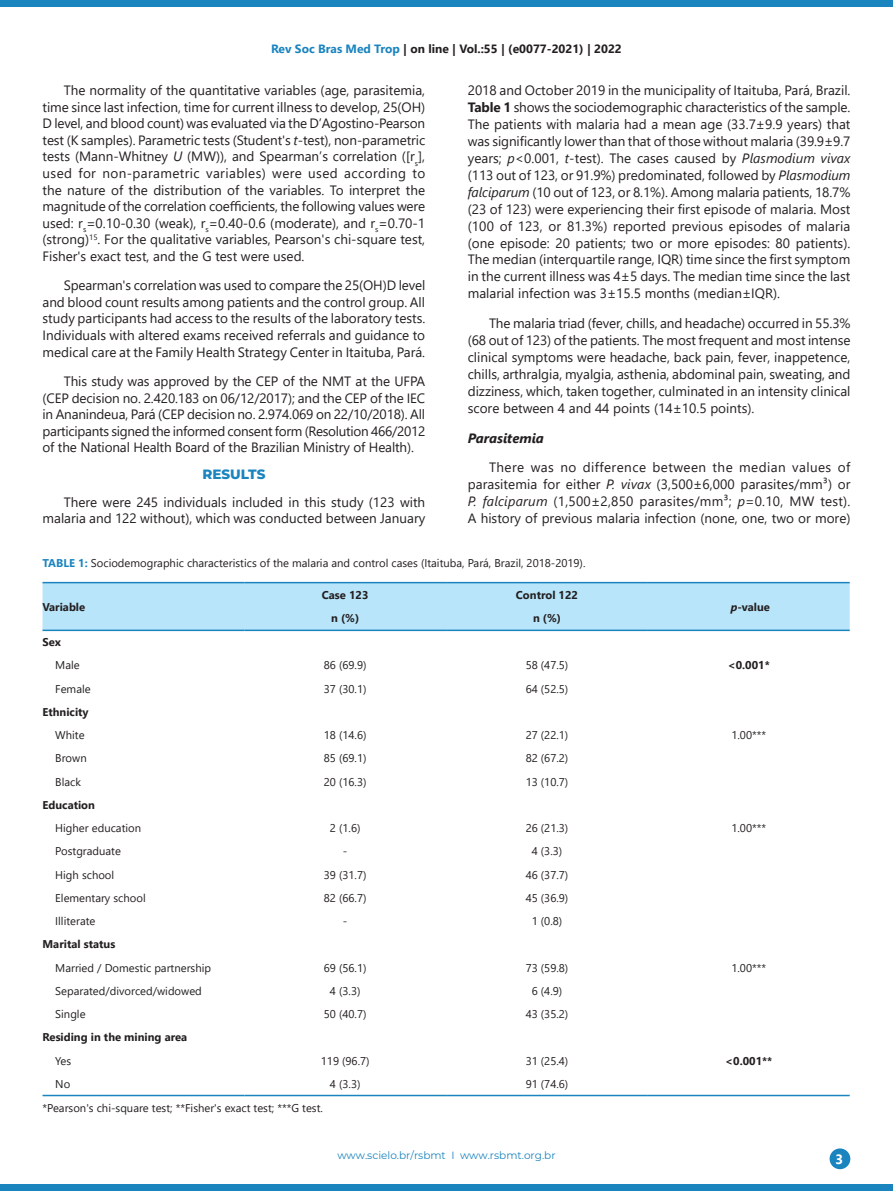
<style>
.page{position:relative;width:893px;height:1191px;background:#fff}
.page>*{position:absolute;margin:0;border:0;box-sizing:border-box;transform-origin:0 0}
.normal_1_5{font:13.5px/17px "Segoe UI";color:#231f20;text-align:justify}
.Subseção{font:italic 700 13.5px "Segoe UI";color:#231f20}
.SEÇÃO{font:800 13.5px "Montserrat";color:#1a84bf}
.t1{font:700 13.5px "Ebrima";color:#fff}
.cabecalho{font:700 12px "Segoe UI";color:#231f20}
.Tabela_-_TITULO{font:11.25px "Segoe UI";color:#231f20}
.Tabela_recuo{font:11.25px "Segoe UI";color:#231f20}
.t2{font:700 11.25px "Segoe UI";color:#231f20}
.t3{font:10.5px "Montserrat";color:#1a84bf}
.s1{color:#1a84bf}
.s2{font-style:italic}
.s3{font-weight:700}
.s4{font-weight:700;color:#1a84bf}
</style>
<div class="page">
<div style="left:0;top:0;width:893px;height:6px;background:#1a84bf"></div>
<div style="left:0;top:1184px;width:893px;height:7px;background:#1a84bf"></div>
<div style="left:830px;top:1148px;width:20px;height:21px;background:#1a84bf;border-radius:50%"></div>
<div style="left:43px;top:583px;width:807px;height:46px;background:#b9e5fa"></div>
<hr style="left:43px;top:582px;width:201px;height:1px;background:#1a84bf">
<hr style="left:244px;top:582px;width:202px;height:1px;background:#1a84bf">
<hr style="left:446px;top:582px;width:202px;height:1px;background:#1a84bf">
<hr style="left:648px;top:582px;width:202px;height:1px;background:#1a84bf">
<hr style="left:43px;top:629px;width:201px;height:2px;background:#1a84bf">
<hr style="left:244px;top:629px;width:202px;height:2px;background:#1a84bf">
<hr style="left:446px;top:629px;width:202px;height:2px;background:#1a84bf">
<hr style="left:648px;top:629px;width:202px;height:2px;background:#1a84bf">
<hr style="left:43px;top:1094px;width:201px;height:2px;background:#1a84bf">
<hr style="left:244px;top:1094px;width:202px;height:2px;background:#1a84bf">
<hr style="left:446px;top:1094px;width:202px;height:2px;background:#1a84bf">
<hr style="left:648px;top:1094px;width:202px;height:2px;background:#1a84bf">
<p class="cabecalho" style="left:271px;top:37px;width:352px"><span class="s1">Rev Soc Bras Med Trop</span> | on line | Vol.:55 | (e0077-2021) | 2022</p>
<p class="normal_1_5" style="left:43px;top:81px;width:384px;text-indent:21px">The normality of the quantitative variables (age, parasitemia, time since last infection, time for current illness to develop, 25(OH)<br>D level, and blood count) was evaluated via the D’Agostino-Pearson test (K samples). Parametric tests (Student's <span class="s2">t</span>-test), non-parametric tests (Mann-Whitney <span class="s2">U</span> (MW)), and Spearman’s correlation ([r<sub>s</sub>], used for non-parametric variables) were used according to the nature of the distribution of the variables. To interpret the magnitude of the correlation coefficients, the following values were used: r<sub>s</sub>=0.10-0.30 (weak), r<sub>s</sub>=0.40-0.6 (moderate), and r<sub>s</sub>=0.70-1 (strong)<sup>15</sup>. For the qualitative variables, Pearson's chi-square test, Fisher's exact test, and the G test were used.</p>
<p class="normal_1_5" style="left:43px;top:276px;width:384px;text-indent:21px">Spearman's correlation was used to compare the 25(OH)D level and blood count results among patients and the control group. All study participants had access to the results of the laboratory tests.<br>Individuals with altered exams received referrals and guidance to medical care at the Family Health Strategy Center in Itaituba, Pará.</p>
<p class="normal_1_5" style="left:43px;top:372px;width:384px;text-indent:21px">This study was approved by the CEP of the NMT at the UFPA (CEP decision no. 2.420.183 on 06/12/2017); and the CEP of the IEC in Ananindeua, Pará (CEP decision no. 2.974.069 on 22/10/2018). All participants signed the informed consent form (Resolution 466/2012 of the National Health Board of the Brazilian Ministry of Health).</p>
<p class="SEÇÃO" style="left:202px;top:464px;width:65px">RESULTS</p>
<p class="normal_1_5" style="left:43px;top:492px;width:384px;text-align:right">There were 245 individuals included in this study (123 with malaria and 122 without), which was conducted between January</p>
<p class="normal_1_5" style="left:468px;top:80px;width:384px">2018 and October 2019 in the municipality of Itaituba, Pará, Brazil.<br><span class="s3">Table 1</span> shows the sociodemographic characteristics of the sample.<br>The patients with malaria had a mean age (33.7±9.9 years) that was significantly lower than that of those without malaria (39.9±9.7 years; <span class="s2">p</span>&lt;0.001, <span class="s2">t</span>-test). The cases caused by <span class="s2">Plasmodium vivax </span>(113 out of 123, or 91.9%) predominated, followed by <span class="s2">Plasmodium falciparum</span> (10 out of 123, or 8.1%). Among malaria patients, 18.7% (23 of 123) were experiencing their first episode of malaria. Most (100 of 123, or 81.3%) reported previous episodes of malaria (one episode: 20 patients; two or more episodes: 80 patients).<br>The median (interquartile range, IQR) time since the first symptom in the current illness was 4±5 days. The median time since the last malarial infection was 3±15.5 months (median±IQR).</p>
<p class="normal_1_5" style="left:468px;top:314px;width:384px;text-indent:21px">The malaria triad (fever, chills, and headache) occurred in 55.3% (68 out of 123) of the patients. The most frequent and most intense clinical symptoms were headache, back pain, fever, inappetence, chills, arthralgia, myalgia, asthenia, abdominal pain, sweating, and dizziness, which, taken together, culminated in an intensity clinical score between 4 and 44 points (14±10.5 points).</p>
<p class="Subseção" style="left:468px;top:425px;width:78px">Parasitemia</p>
<p class="normal_1_5" style="left:468px;top:458px;width:384px;text-indent:21px">There was no difference between the median values of parasitemia for either <span class="s2">P. vivax</span> (3,500±6,000 parasites/mm³) or <span class="s2">P. falciparum</span> (1,500±2,850 parasites/mm³; <span class="s2">p=</span>0.10, MW test).<br>A history of previous malaria infection (none, one, two or more)</p>
<p class="Tabela_-_TITULO" style="left:43px;top:553px;width:544px"><span class="s4">TABLE 1:</span> Sociodemographic characteristics of the malaria and control cases (Itaituba, Pará, Brazil, 2018-2019).</p>
<p class="t2" style="left:43px;top:596px;width:44px">Variable</p>
<p class="t2" style="left:322px;top:584px;width:48px">Case 123</p>
<p class="t2" style="left:516px;top:584px;width:64px">Control 122</p>
<p class="t2" style="left:331px;top:607px;width:29px">n (%)</p>
<p class="t2" style="left:533px;top:607px;width:29px">n (%)</p>
<p class="t2" style="left:731px;top:596px;width:41px"><span class="s2">p</span>-value</p>
<p class="t2" style="left:43px;top:632px;width:20px">Sex</p>
<p class="Tabela_recuo" style="left:55px;top:654px;width:26px">Male</p>
<p class="Tabela_-_TITULO" style="left:324px;top:654px;width:44px">86 (69.9)</p>
<p class="Tabela_-_TITULO" style="left:526px;top:654px;width:44px">58 (47.5)</p>
<p class="t2" style="left:728px;top:654px;width:43px">&lt;0.001*</p>
<p class="Tabela_recuo" style="left:55px;top:678px;width:37px">Female</p>
<p class="Tabela_-_TITULO" style="left:324px;top:678px;width:44px">37 (30.1)</p>
<p class="Tabela_-_TITULO" style="left:526px;top:678px;width:44px">64 (52.5)</p>
<p class="t2" style="left:43px;top:701px;width:48px">Ethnicity</p>
<p class="Tabela_recuo" style="left:55px;top:724px;width:31px">White</p>
<p class="Tabela_-_TITULO" style="left:324px;top:724px;width:44px">18 (14.6)</p>
<p class="Tabela_-_TITULO" style="left:526px;top:724px;width:44px">27 (22.1)</p>
<p class="Tabela_-_TITULO" style="left:731px;top:724px;width:36px">1.00***</p>
<p class="Tabela_recuo" style="left:55px;top:747px;width:33px">Brown</p>
<p class="Tabela_-_TITULO" style="left:324px;top:747px;width:44px">85 (69.1)</p>
<p class="Tabela_-_TITULO" style="left:526px;top:747px;width:44px">82 (67.2)</p>
<p class="Tabela_recuo" style="left:55px;top:771px;width:27px">Black</p>
<p class="Tabela_-_TITULO" style="left:324px;top:771px;width:44px">20 (16.3)</p>
<p class="Tabela_-_TITULO" style="left:526px;top:771px;width:44px">13 (10.7)</p>
<p class="t2" style="left:43px;top:794px;width:54px">Education</p>
<p class="Tabela_recuo" style="left:55px;top:817px;width:87px">Higher education</p>
<p class="Tabela_-_TITULO" style="left:330px;top:817px;width:32px">2 (1.6)</p>
<p class="Tabela_-_TITULO" style="left:526px;top:817px;width:44px">26 (21.3)</p>
<p class="Tabela_-_TITULO" style="left:731px;top:817px;width:36px">1.00***</p>
<p class="Tabela_recuo" style="left:55px;top:840px;width:67px">Postgraduate</p>
<p class="Tabela_-_TITULO" style="left:343px;top:840px;width:6px">-</p>
<p class="Tabela_-_TITULO" style="left:532px;top:840px;width:32px">4 (3.3)</p>
<p class="Tabela_recuo" style="left:55px;top:864px;width:61px">High school</p>
<p class="Tabela_-_TITULO" style="left:324px;top:864px;width:44px">39 (31.7)</p>
<p class="Tabela_-_TITULO" style="left:526px;top:864px;width:44px">46 (37.7)</p>
<p class="Tabela_recuo" style="left:55px;top:887px;width:92px">Elementary school</p>
<p class="Tabela_-_TITULO" style="left:324px;top:887px;width:44px">82 (66.7)</p>
<p class="Tabela_-_TITULO" style="left:526px;top:887px;width:44px">45 (36.9)</p>
<p class="Tabela_recuo" style="left:55px;top:910px;width:42px">Illiterate</p>
<p class="Tabela_-_TITULO" style="left:343px;top:910px;width:6px">-</p>
<p class="Tabela_-_TITULO" style="left:532px;top:910px;width:32px">1 (0.8)</p>
<p class="t2" style="left:43px;top:933px;width:74px">Marital status</p>
<p class="Tabela_recuo" style="left:55px;top:957px;width:157px">Married / Domestic partnership</p>
<p class="Tabela_-_TITULO" style="left:324px;top:957px;width:44px">69 (56.1)</p>
<p class="Tabela_-_TITULO" style="left:526px;top:957px;width:44px">73 (59.8)</p>
<p class="Tabela_-_TITULO" style="left:731px;top:957px;width:36px">1.00***</p>
<p class="Tabela_recuo" style="left:55px;top:980px;width:148px">Separated/divorced/widowed</p>
<p class="Tabela_-_TITULO" style="left:330px;top:980px;width:32px">4 (3.3)</p>
<p class="Tabela_-_TITULO" style="left:532px;top:980px;width:32px">6 (4.9)</p>
<p class="Tabela_recuo" style="left:55px;top:1003px;width:32px">Single</p>
<p class="Tabela_-_TITULO" style="left:324px;top:1003px;width:44px">50 (40.7)</p>
<p class="Tabela_-_TITULO" style="left:526px;top:1003px;width:44px">43 (35.2)</p>
<p class="t2" style="left:43px;top:1026px;width:146px">Residing in the mining area</p>
<p class="Tabela_recuo" style="left:55px;top:1050px;width:17px">Yes</p>
<p class="Tabela_-_TITULO" style="left:321px;top:1050px;width:50px">119 (96.7)</p>
<p class="Tabela_-_TITULO" style="left:526px;top:1050px;width:44px">31 (25.4)</p>
<p class="t2" style="left:725px;top:1050px;width:49px">&lt;0.001**</p>
<p class="Tabela_recuo" style="left:55px;top:1073px;width:17px">No</p>
<p class="Tabela_-_TITULO" style="left:330px;top:1073px;width:32px">4 (3.3)</p>
<p class="Tabela_-_TITULO" style="left:526px;top:1073px;width:44px">91 (74.6)</p>
<p class="Tabela_-_TITULO" style="left:43px;top:1097px;width:282px">*Pearson's chi-square test; **Fisher's exact test; ***G test.</p>
<p class="t3" style="left:337px;top:1147px;width:220px">www.scielo.br/rsbmt I www.rsbmt.org.br</p>
<p class="t1" style="left:835px;top:1148px;width:9px">3</p>
</div>
